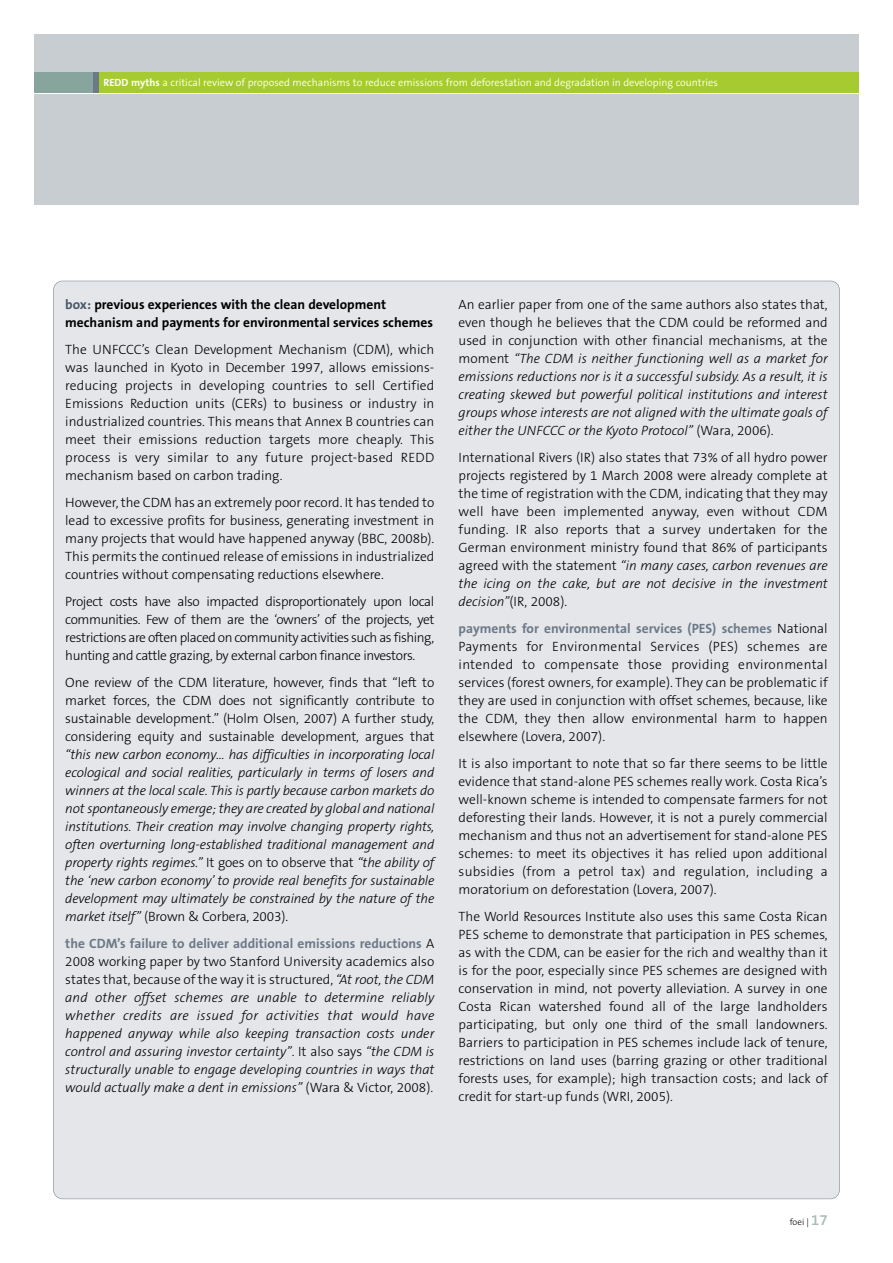
<style>
.page{position:relative;width:893px;height:1263px;background:#fff}
.page>*{position:absolute;margin:0;border:0;box-sizing:border-box;transform-origin:0 0}
.t1{font:300 13.5px/18px "The Sans B3";color:#000;text-align:justify}
.t2{font:italic 300 13.5px/18px "The Sans B3";color:#000;text-align:justify}
.t3{font:700 13.5px "The Sans B7";color:#6c7987}
.t4{font:700 13.5px/18px "The Sans B7";color:#000}
.t5{font:300 10.5px "The Sans B4";color:#fff}
.t6{font:300 9px "The Sans B3";color:#000}
.s1{font-family:"The Sans B7";font-weight:700}
.s2{color:#485769}
.s3{font-style:normal}
.s4{font-family:"The Sans B3";font-weight:300;color:#000}
.s5{font-style:italic}
.s6{font-family:"The Sans B6";font-weight:600;font-size:15px;color:#a6bcb6}
</style>
<div class="page">
<div style="left:34px;top:34px;width:825px;height:170px;background:#c8cdd2"></div>
<div style="left:34px;top:72px;width:825px;height:22px;background:#a6cb30"></div>
<div style="left:34px;top:72px;width:64px;height:22px;background:#88a59d"></div>
<div style="left:94px;top:72px;width:5px;height:22px;background:#6c7987"></div>
<hr style="left:34px;top:93px;width:825px;height:1px;background:#fff">
<div style="left:54px;top:281px;width:785px;height:917px;background:#e4e6e9;border-radius:9px"></div>
<p class="t5" style="left:103px;top:78px;width:616px"><span class="s1">REDD myths</span> a critical review of proposed mechanisms to reduce emissions from deforestation and degradation in developing countries</p>
<p class="t4" style="left:65px;top:297px;width:369px"><span class="s2">box:</span> previous experiences with the clean development mechanism and payments for environmental services schemes</p>
<p class="t1" style="left:65px;top:342px;width:371px">The UNFCCC’s Clean Development Mechanism (CDM), which was launched in Kyoto in December 1997, allows emissions&shy;reducing projects in developing countries to sell Certified Emissions Reduction units (CERs) to business or industry in industrialized countries. This means that Annex B countries can meet their emissions reduction targets more cheaply. This process is very similar to any future project-based REDD mechanism based on carbon trading.</p>
<p class="t1" style="left:65px;top:495px;width:371px">However, the CDM has an extremely poor record. It has tended to lead to excessive profits for business, generating investment in many projects that would have happened anyway (BBC, 2008b).<br>This permits the continued release of emissions in industrialized countries without compensating reductions elsewhere.</p>
<p class="t1" style="left:65px;top:594px;width:371px">Project costs have also impacted disproportionately upon local communities. Few of them are the ‘owners’ of the projects, yet restrictions are often placed on community activities such as fishing, hunting and cattle grazing, by external carbon finance investors.</p>
<p class="t1" style="left:65px;top:675px;width:371px">One review of the CDM literature, however, finds that “left to market forces, the CDM does not significantly contribute to sustainable development.” (Holm Olsen, 2007) A further study, considering equity and sustainable development, argues that</p>
<p class="t2" style="left:65px;top:747px;width:371px">“this new carbon economy… has difficulties in incorporating local ecological and social realities, particularly in terms of losers and winners at the local scale. This is partly because carbon markets do not spontaneously emerge; they are created by global and national institutions. Their creation may involve changing property rights, often overturning long-established traditional management and property rights regimes.” <span class="s3">It goes on to observe that</span> “the ability of the ‘new carbon economy’ to provide real benefits for sustainable development may ultimately be constrained by the nature of the market itself” <span class="s3">(Brown &amp; Corbera, 2003).</span></p>
<p class="t3" style="left:65px;top:938px;width:371px">the CDM’s failure to deliver additional emissions reductions <span class="s4">A</span></p>
<p class="t2" style="left:65px;top:954px;width:371px"><span class="s3">2008 working paper by two Stanford University academics also states that, because of the way it is structured,</span> “At root, the CDM and other offset schemes are unable to determine reliably whether credits are issued for activities that would have happened anyway while also keeping transaction costs under control and assuring investor certainty”<span class="s3">. It also says</span> “the CDM is structurally unable to engage developing countries in ways that would actually make a dent in emissions” <span class="s3">(Wara &amp; Victor, 2008).</span></p>
<p class="t2" style="left:459px;top:297px;width:371px"><span class="s3">An earlier paper from one of the same authors also states that, even though he believes that the CDM could be reformed and used in conjunction with other financial mechanisms, at the moment</span> “The CDM is neither functioning well as a market for emissions reductions nor is it a successful subsidy. As a result, it is creating skewed but powerful political institutions and interest groups whose interests are not aligned with the ultimate goals of either the UNFCCC or the Kyoto Protocol” <span class="s3">(Wara, 2006).</span></p>
<p class="t1" style="left:459px;top:450px;width:371px">International Rivers (IR) also states that 73% of all hydro power projects registered by 1 March 2008 were already complete at the time of registration with the CDM, indicating that they may well have been implemented anyway, even without CDM funding. IR also reports that a survey undertaken for the German environment ministry found that 86% of participants agreed with the statement <span class="s5">“in many cases, carbon revenues are the icing on the cake, but are not decisive in the investment decision”</span>(IR, 2008).</p>
<p class="t3" style="left:459px;top:622px;width:371px">payments for environmental services (PES) schemes <span class="s4">National</span></p>
<p class="t1" style="left:459px;top:639px;width:371px">Payments for Environmental Services (PES) schemes are intended to compensate those providing environmental services (forest owners, for example). They can be problematic if they are used in conjunction with offset schemes, because, like the CDM, they then allow environmental harm to happen elsewhere (Lovera, 2007).</p>
<p class="t1" style="left:459px;top:756px;width:371px">It is also important to note that so far there seems to be little evidence that stand-alone PES schemes really work. Costa Rica’s well-known scheme is intended to compensate farmers for not deforesting their lands. However, it is not a purely commercial mechanism and thus not an advertisement for stand-alone PES schemes: to meet its objectives it has relied upon additional subsidies (from a petrol tax) and regulation, including a moratorium on deforestation (Lovera, 2007).</p>
<p class="t1" style="left:459px;top:909px;width:371px">The World Resources Institute also uses this same Costa Rican PES scheme to demonstrate that participation in PES schemes, as with the CDM, can be easier for the rich and wealthy than it is for the poor, especially since PES schemes are designed with conservation in mind, not poverty alleviation. A survey in one Costa Rican watershed found all of the large landholders participating, but only one third of the small landowners.<br>Barriers to participation in PES schemes include lack of tenure, restrictions on land uses (barring grazing or other traditional forests uses, for example); high transaction costs; and lack of credit for start-up funds (WRI, 2005).</p>
<p class="t6" style="left:790px;top:1217px;width:39px">foei | <span class="s6">17</span></p>
</div>
